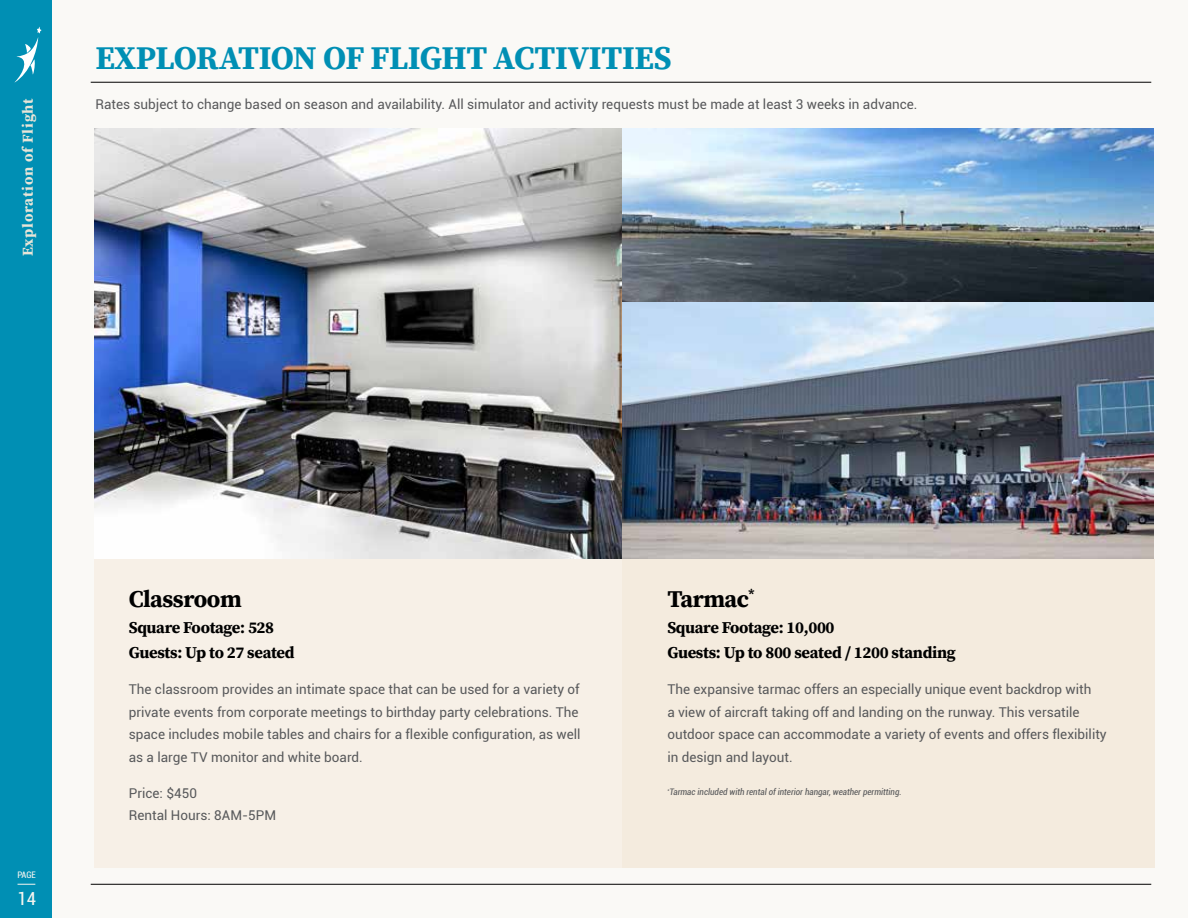
<style>
.page{position:relative;width:1188px;height:918px;background:#faf9f6}
.page>*{position:absolute;margin:0;border:0;box-sizing:border-box;transform-origin:0 0}
.t1{font:700 33px "Source Serif Pro";letter-spacing:-.015em;color:#008fb4}
.t2{font:700 24px "Source Serif Pro";letter-spacing:-.02em;color:#000}
.t3{font:condensed 18px "Roboto";color:#f7f5f0}
.t4{font:700 16.5px/25.5px "Source Serif Pro";letter-spacing:-.02em;color:#000}
.t5{font:700 15px "Source Serif Pro";letter-spacing:.05em;color:#e9e5d8}
.t6{font:13.5px/22.5px "Roboto";color:#58595b}
.t7{font:italic condensed 9px "Roboto";color:#58595b}
.t8{font:condensed 9px "Roboto";color:#f7f5f0}
</style>
<div class="page">
<div style="left:0;top:0;width:52px;height:918px;background:#008fb4"></div>
<svg style="left:18px;top:884px;width:17px;height:1px"></svg>
<svg style="left:15px;top:27px;width:27px;height:55px"></svg>
<hr style="left:91px;top:82px;width:1060px;height:1px;background:#000">
<hr style="left:91px;top:884px;width:1060px;height:1px;background:#000">
<img style="left:94px;top:129px;width:1059px;height:430px">
<div style="left:621px;top:559px;width:534px;height:309px;background:#f4ebde"></div>
<div style="left:94px;top:559px;width:527px;height:309px;background:#f7f0e7"></div>
<p class="t5" style="left:17px;top:256px;width:160px;rotate:-90deg">Exploration of Flight</p>
<h1 class="t1" style="left:96px;top:35px;width:578px">EXPLORATION OF FLIGHT ACTIVITIES</h1>
<p class="t6" style="left:96px;top:92px;width:824px">Rates subject to change based on season and availability. All simulator and activity requests must be made at least 3 weeks in advance.</p>
<p class="t8" style="left:17px;top:869px;width:20px">PAGE</p>
<h3 class="t3" style="left:17px;top:886px;width:20px">14</h3>
<h2 class="t2" style="left:129px;top:583px;width:114px">Classroom</h2>
<p class="t4" style="left:129px;top:614px;width:167px">Square Footage: 528<br>Guests: Up to 27 seated</p>
<p class="t6" style="left:129px;top:678px;width:453px">The classroom provides an intimate space that can be used for a variety of private events from corporate meetings to birthday party celebrations. The space includes mobile tables and chairs for a flexible configuration, as well as a large TV monitor and white board.</p>
<p class="t6" style="left:129px;top:781px;width:149px">Price: $450<br>Rental Hours: 8AM-5PM</p>
<h2 class="t2" style="left:667px;top:583px;width:89px">Tarmac<sup>*</sup></h2>
<p class="t4" style="left:667px;top:614px;width:290px">Square Footage: 10,000<br>Guests: Up to 800 seated / 1200 standing</p>
<p class="t6" style="left:667px;top:678px;width:441px">The expansive tarmac offers an especially unique event backdrop with<br>a view of aircraft taking off and landing on the runway. This versatile outdoor space can accommodate a variety of events and offers flexibility in design and layout.</p>
<p class="t7" style="left:667px;top:785px;width:236px"><sup>*</sup>Tarmac included with rental of interior hangar, weather permitting.</p>
</div>
